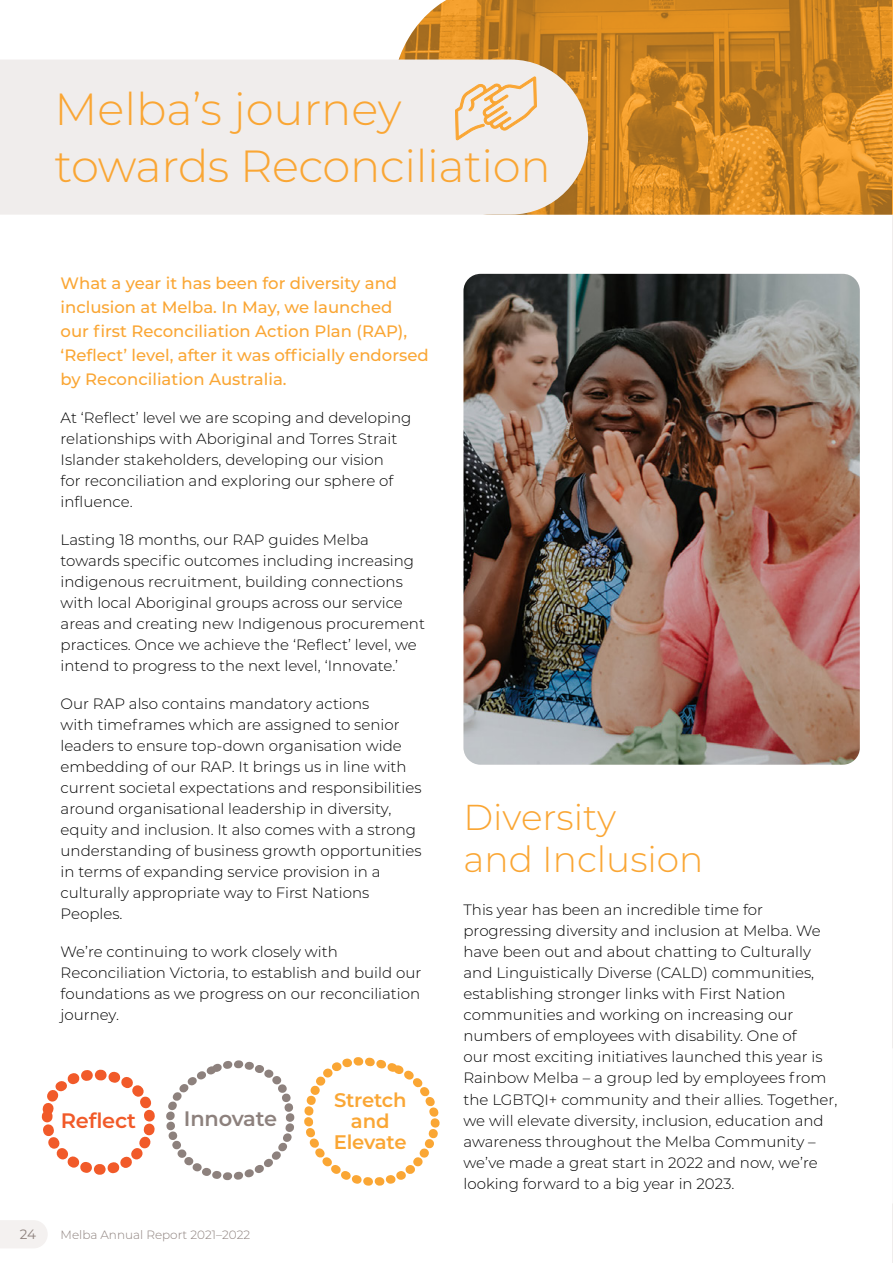
<style>
.page{position:relative;width:893px;height:1263px;background:#fff}
.page>*{position:absolute;margin:0;border:0;box-sizing:border-box;transform-origin:0 0}
.Body_Text{font:300 45px/57px "Montserrat";letter-spacing:-.01em;color:#faa634}
.Body_Text-2{font:300 36px/42px "Montserrat";color:#faa634}
.t1{font:600 21px "Montserrat";letter-spacing:-.01em;color:#8d817d}
.t2{font:600 21px "Montserrat";letter-spacing:-.01em;color:#f15a29}
.t3{font:600 19.65px/21px "Montserrat";letter-spacing:-.01em;color:#faa634;text-align:center}
.Body_Text-3{font:500 16.5px/24px "Montserrat";color:#faa634}
.Body_Text-4{font:300 15px/21px "Montserrat";color:#000}
.t4{font:13.5px "Montserrat";color:#8d817d}
.t5{font:300 12px "Montserrat";color:#8d817d}
</style>
<div class="page">
<hr style="left:892px;top:0;width:1px;height:1263px;background:#f0edec">
<svg style="left:892px;top:1049px;width:1px;height:154px"></svg>
<img style="left:398px;top:0;width:493px;height:215px">
<div style="left:0;top:60px;width:588px;height:155px;background:#f0edec"></div>
<img style="left:463px;top:274px;width:397px;height:491px">
<svg style="left:166px;top:1060px;width:128px;height:120px"></svg>
<svg style="left:42px;top:1069px;width:113px;height:106px"></svg>
<svg style="left:304px;top:1057px;width:136px;height:129px"></svg>
<svg style="left:454px;top:3px;width:84px;height:210px;background:#e6cba8"></svg>
<svg style="left:0;top:1220px;width:48px;height:28px"></svg>
<p class="Body_Text" style="left:55px;top:79px;width:498px">Melba’s journey towards Reconciliation</p>
<p class="Body_Text-3" style="left:61px;top:270px;width:370px">What a year it has been for diversity and inclusion at Melba. In May, we launched<br>our first Reconciliation Action Plan (RAP), ‘Reflect’ level, after it was officially endorsed by Reconciliation Australia.</p>
<p class="Body_Text-4" style="left:61px;top:407px;width:352px">At ‘Reflect’ level we are scoping and developing relationships with Aboriginal and Torres Strait Islander stakeholders, developing our vision<br>for reconciliation and exploring our sphere of influence.</p>
<p class="Body_Text-4" style="left:61px;top:529px;width:366px">Lasting 18 months, our RAP guides Melba towards specific outcomes including increasing indigenous recruitment, building connections with local Aboriginal groups across our service areas and creating new Indigenous procurement practices. Once we achieve the ‘Reflect’ level, we intend to progress to the next level, ‘Innovate.’</p>
<p class="Body_Text-4" style="left:61px;top:693px;width:363px">Our RAP also contains mandatory actions<br>with timeframes which are assigned to senior leaders to ensure top-down organisation wide embedding of our RAP. It brings us in line with current societal expectations and responsibilities around organisational leadership in diversity, equity and inclusion. It also comes with a strong understanding of business growth opportunities in terms of expanding service provision in a culturally appropriate way to First Nations Peoples.</p>
<p class="Body_Text-4" style="left:61px;top:941px;width:362px">We’re continuing to work closely with Reconciliation Victoria, to establish and build our foundations as we progress on our reconciliation journey.</p>
<p class="t2" style="left:61px;top:1105px;width:77px">Reflect</p>
<p class="t1" style="left:184px;top:1104px;width:95px">Innovate</p>
<p class="t4" style="left:20px;top:1225px;width:18px">24</p>
<p class="t5" style="left:61px;top:1227px;width:191px">Melba Annual Report 2021–2022</p>
<p class="t3" style="left:334px;top:1089px;width:74px">Stretch and<br>Elevate</p>
<p class="Body_Text-2" style="left:463px;top:795px;width:241px">Diversity<br>and Inclusion</p>
<p class="Body_Text-4" style="left:463px;top:899px;width:375px">This year has been an incredible time for progressing diversity and inclusion at Melba. We have been out and about chatting to Culturally and Linguistically Diverse (CALD) communities, establishing stronger links with First Nation communities and working on increasing our numbers of employees with disability. One of<br>our most exciting initiatives launched this year is Rainbow Melba – a group led by employees from the LGBTQI+ community and their allies. Together, we will elevate diversity, inclusion, education and awareness throughout the Melba Community – we’ve made a great start in 2022 and now, we’re looking forward to a big year in 2023.</p>
</div>
